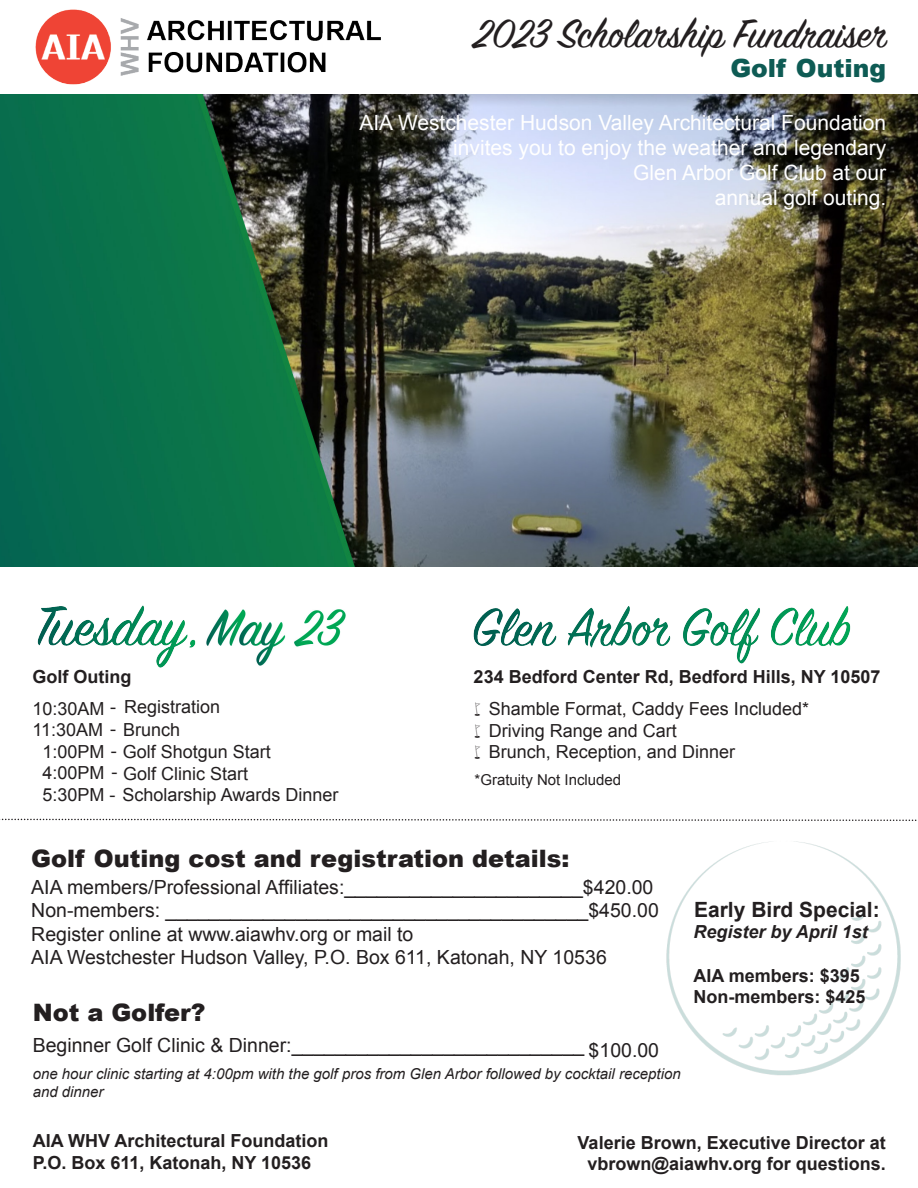
<style>
.page{position:relative;width:918px;height:1188px;background:#fff}
.page>*{position:absolute;margin:0;border:0;box-sizing:border-box;transform-origin:0 0}
.t1{font:45px "Sign Painter House Script";color:#231f20}
.t2{font:900 25.05px "Arial";color:#0e5b54}
.t3{font:900 24px "Arial";color:#231f20}
.t4{font:21px/25.2px "Arial";color:#fff;text-align:right}
.Paragraph_Style_7{font:700 21px "Arial";color:#231f20}
.t5{font:19.5px "Arial";color:#231f20}
.Paragraph_Style_7-2{font:700 18px/21.6px "Arial";color:#231f20;text-align:center}
.Paragraph_Style_7-3{font:18px "Arial";color:#231f20}
.Paragraph_Style_7-4{font:italic 700 18px "Arial";color:#231f20}
.t6{font:italic 15px/18px "Arial";color:#231f20}
.Paragraph_Style_7-5{font:15px "Arial";color:#231f20}
</style>
<div class="page">
<img style="left:666px;top:841px;width:235px;height:235px">
<img style="left:0;top:94px;width:918px;height:472px">
<svg style="left:0;top:818px;width:917px;height:3px"></svg>
<img style="left:35px;top:9px;width:346px;height:76px">
<img style="left:37px;top:605px;width:159px;height:63px">
<img style="left:473px;top:606px;width:378px;height:58px">
<img style="left:206px;top:609px;width:140px;height:57px">
<p class="t1" style="left:473px;top:6px;width:418px">2023 Scholarship Fundraiser</p>
<p class="t2" style="left:730px;top:50px;width:157px">Golf Outing</p>
<p class="t4" style="left:359px;top:110px;width:528px">AIA Westchester Hudson Valley Architectural Foundation</p>
<p class="t4" style="left:453px;top:135px;width:435px">invites you to enjoy the weather and legendary<br>Glen Arbor Golf Club at our</p>
<p class="t4" style="left:715px;top:186px;width:173px">annual golf outing.</p>
<p class="Paragraph_Style_7-2" style="left:32px;top:667px;width:101px">Golf Outing</p>
<p class="Paragraph_Style_7-3" style="left:32px;top:696px;width:85px">10:30AM -</p>
<p class="Paragraph_Style_7-3" style="left:32px;top:718px;width:149px">11:30AM - Brunch</p>
<p class="Paragraph_Style_7-3" style="left:42px;top:740px;width:230px">1:00PM - Golf Shotgun Start</p>
<p class="Paragraph_Style_7-3" style="left:42px;top:762px;width:207px">4:00PM - Golf Clinic Start</p>
<p class="Paragraph_Style_7-3" style="left:42px;top:783px;width:297px">5:30PM - Scholarship Awards Dinner</p>
<p class="Paragraph_Style_7-3" style="left:124px;top:694px;width:98px">Registration</p>
<p class="Paragraph_Style_7-2" style="left:474px;top:667px;width:408px">234 Bedford Center Rd, Bedford Hills, NY 10507</p>
<p class="Paragraph_Style_7-3" style="left:489px;top:697px;width:322px">Shamble Format, Caddy Fees Included*</p>
<p class="Paragraph_Style_7-3" style="left:489px;top:719px;width:190px">Driving Range and Cart</p>
<p class="Paragraph_Style_7-3" style="left:489px;top:740px;width:248px">Brunch, Reception, and Dinner</p>
<p class="Paragraph_Style_7-5" style="left:475px;top:769px;width:148px">*Gratuity Not Included</p>
<p class="t3" style="left:31px;top:841px;width:540px">Golf Outing cost and registration details:</p>
<p class="t5" style="left:31px;top:874px;width:624px">AIA members/Professional Affiliates:______________________$420.00</p>
<p class="t5" style="left:31px;top:898px;width:629px">Non-members: _______________________________________$450.00</p>
<p class="t5" style="left:31px;top:921px;width:384px">Register online at www.aiawhv.org or mail to</p>
<p class="t5" style="left:31px;top:944px;width:577px">AIA Westchester Hudson Valley, P.O. Box 611, Katonah, NY 10536</p>
<p class="t3" style="left:33px;top:995px;width:174px">Not a Golfer?</p>
<p class="t5" style="left:33px;top:1033px;width:553px">Beginner Golf Clinic &amp; Dinner:___________________________</p>
<p class="t5" style="left:589px;top:1037px;width:72px">$100.00</p>
<p class="t6" style="left:33px;top:1065px;width:650px">one hour clinic starting at 4:00pm with the golf pros from Glen Arbor followed by cocktail reception and dinner</p>
<p class="Paragraph_Style_7" style="left:694px;top:896px;width:187px">Early Bird Special:</p>
<p class="Paragraph_Style_7-4" style="left:694px;top:920px;width:176px">Register by April 1st</p>
<p class="Paragraph_Style_7-2" style="left:694px;top:965px;width:168px">AIA members: $395</p>
<p class="Paragraph_Style_7-2" style="left:694px;top:987px;width:174px">Non-members: $425</p>
<p class="Paragraph_Style_7-2" style="left:33px;top:1130px;width:297px">AIA WHV Architectural Foundation</p>
<p class="Paragraph_Style_7-2" style="left:33px;top:1152px;width:280px">P.O. Box 611, Katonah, NY 10536</p>
<p class="Paragraph_Style_7-2" style="left:578px;top:1132px;width:310px">Valerie Brown, Executive Director at vbrown@aiawhv.org for questions.</p>
</div>
